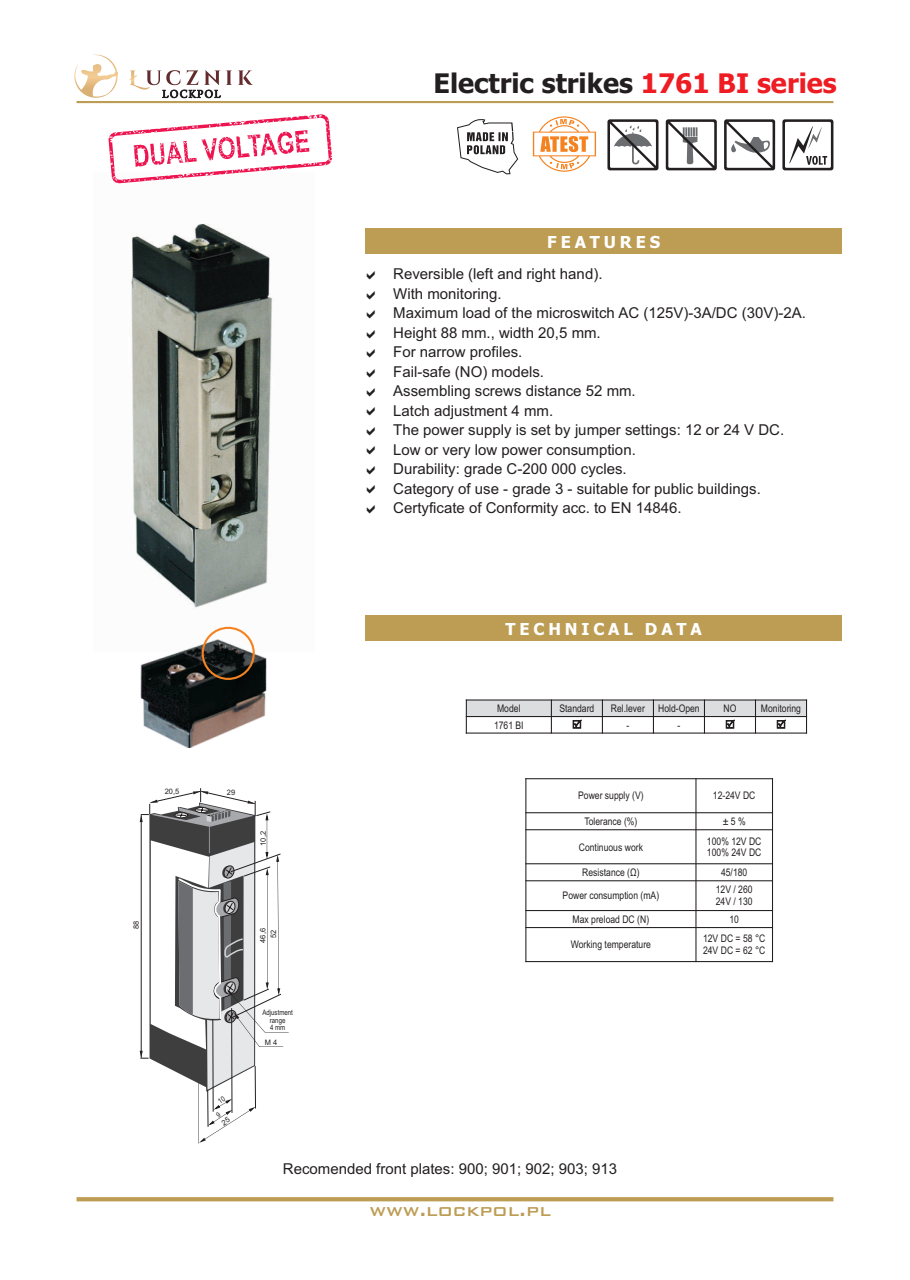
<style>
.page{position:relative;width:910px;height:1280px;background:#fff}
.page>*{position:absolute;margin:0;border:0;box-sizing:border-box;transform-origin:0 0}
.t1{font:700 27px "Tahoma";color:#231f20}
.t2{font:500 21px "Bank Gothic BT";color:#bd9c54}
.t3{font:700 16.5px "Tahoma";letter-spacing:.235em;color:#fff}
.t4{font:15px/19.5px "Arial";color:#231f20}
.t5{font:10.5px/11.9px "Arial Narrow";color:#231f20}
.t6{font:7.5px "Arial";color:#231f20}
.t7{font:7.5px/7.6px "Arial Narrow";color:#231f20;text-align:center}
.s1{color:#ee1d23}
</style>
<div class="page">
<img style="left:118px;top:183px;width:155px;height:457px">
<img style="left:140px;top:640px;width:127px;height:107px">
<div style="left:202px;top:627px;width:53px;height:53px;border:2px solid #f58220;border-radius:50%"></div>
<div style="left:466px;top:700px;width:85px;height:16px;background:#dcdddf"></div>
<div style="left:551px;top:700px;width:51px;height:16px;background:#dcdddf"></div>
<div style="left:602px;top:700px;width:51px;height:16px;background:#dcdddf"></div>
<div style="left:653px;top:700px;width:51px;height:16px;background:#dcdddf"></div>
<div style="left:704px;top:700px;width:51px;height:16px;background:#dcdddf"></div>
<div style="left:755px;top:700px;width:51px;height:16px;background:#dcdddf"></div>
<hr style="left:466px;top:699px;width:1px;height:35px;background:#231f20">
<hr style="left:551px;top:699px;width:1px;height:35px;background:#231f20">
<hr style="left:602px;top:699px;width:1px;height:35px;background:#231f20">
<hr style="left:653px;top:699px;width:1px;height:35px;background:#231f20">
<hr style="left:704px;top:699px;width:1px;height:35px;background:#231f20">
<hr style="left:755px;top:699px;width:1px;height:35px;background:#231f20">
<hr style="left:806px;top:699px;width:1px;height:35px;background:#231f20">
<hr style="left:466px;top:732px;width:341px;height:2px;background:#231f20">
<hr style="left:466px;top:716px;width:341px;height:1px;background:#231f20">
<hr style="left:466px;top:699px;width:341px;height:1px;background:#231f20">
<hr style="left:525px;top:778px;width:1px;height:184px;background:#231f20">
<hr style="left:695px;top:778px;width:1px;height:184px;background:#231f20">
<hr style="left:772px;top:778px;width:1px;height:184px;background:#231f20">
<hr style="left:525px;top:961px;width:248px;height:1px;background:#231f20">
<hr style="left:525px;top:927px;width:248px;height:1px;background:#231f20">
<hr style="left:525px;top:910px;width:248px;height:1px;background:#231f20">
<hr style="left:525px;top:880px;width:248px;height:1px;background:#231f20">
<hr style="left:525px;top:863px;width:248px;height:1px;background:#231f20">
<hr style="left:525px;top:829px;width:248px;height:1px;background:#231f20">
<hr style="left:525px;top:812px;width:248px;height:1px;background:#231f20">
<hr style="left:525px;top:778px;width:248px;height:1px;background:#231f20">
<svg style="left:129px;top:70px;width:124px;height:28px"></svg>
<svg style="left:74px;top:54px;width:44px;height:44px"></svg>
<hr style="left:77px;top:101px;width:756px;height:2px;background:#bd9c54">
<svg style="left:77px;top:1197px;width:756px;height:4px;background:#bf9f59"></svg>
<div style="left:366px;top:616px;width:476px;height:25px;background:#bd9c54"></div>
<div style="left:366px;top:229px;width:476px;height:25px;background:#bd9c54"></div>
<svg style="left:666px;top:119px;width:51px;height:51px"></svg>
<svg style="left:724px;top:119px;width:51px;height:51px"></svg>
<svg style="left:782px;top:119px;width:51px;height:51px"></svg>
<svg style="left:607px;top:119px;width:51px;height:51px"></svg>
<svg style="left:533px;top:116px;width:63px;height:56px"></svg>
<img style="left:109px;top:114px;width:223px;height:69px">
<svg style="left:457px;top:119px;width:61px;height:55px"></svg>
<svg style="left:139px;top:788px;width:150px;height:355px"></svg>
<h1 class="t1" style="left:433px;top:73px;width:405px">Electric strikes <span class="s1">1761 BI series</span></h1>
<p class="t6" style="left:165px;top:789px;width:16px">20,5</p>
<p class="t6" style="left:133px;top:929px;width:10px;rotate:-90deg">88</p>
<p class="t6" style="left:227px;top:790px;width:10px">29</p>
<p class="t6" style="left:260px;top:846px;width:16px;rotate:-90deg">10,2</p>
<p class="t6" style="left:260px;top:943px;width:16px;rotate:-90deg">46,6</p>
<p class="t7" style="left:262px;top:1009px;width:32px">Adjustment range<br>4 mm</p>
<p class="t6" style="left:265px;top:1040px;width:14px">M 4</p>
<p class="t3" style="left:547px;top:235px;width:114px">FEATURES</p>
<p class="t4" style="left:393px;top:266px;width:414px">Reversible (left and right hand).<br>With monitoring.<br>Maximum load of the microswitch AC (125V)-3A/DC (30V)-2A.<br>Height 88 mm., width 20,5 mm.<br>For narrow profiles.<br>Fail-safe (NO) models.<br>Assembling screws distance 52 mm.<br>Latch adjustment 4 mm.<br>The power supply is set by jumper settings: 12 or 24 V DC.<br>Low or very low power consumption.<br>Durability: grade C-200 000 cycles.<br>Category of use - grade 3 - suitable for public buildings.<br>Certyficate of Conformity acc. to EN 14846.</p>
<p class="t3" style="left:506px;top:622px;width:198px">TECHNICAL DATA</p>
<p class="t5" style="left:497px;top:703px;width:25px">Model</p>
<p class="t5" style="left:559px;top:703px;width:36px">Standard</p>
<p class="t5" style="left:611px;top:703px;width:35px">Rel.lever</p>
<p class="t5" style="left:658px;top:703px;width:43px">Hold-Open</p>
<p class="t5" style="left:723px;top:703px;width:14px">NO</p>
<p class="t5" style="left:761px;top:703px;width:42px">Monitoring</p>
<p class="t5" style="left:494px;top:720px;width:31px">1761 BI</p>
<p class="t5" style="left:626px;top:720px;width:4px">-</p>
<p class="t5" style="left:677px;top:720px;width:4px">-</p>
<p class="t5" style="left:578px;top:791px;width:67px">Power supply (V)</p>
<p class="t5" style="left:713px;top:791px;width:44px">12-24V DC</p>
<p class="t5" style="left:584px;top:816px;width:55px">Tolerance (%)</p>
<p class="t5" style="left:723px;top:816px;width:24px">± 5 %</p>
<p class="t5" style="left:579px;top:842px;width:66px">Continuous work</p>
<p class="t5" style="left:707px;top:836px;width:56px">100% 12V DC<br>100% 24V DC</p>
<p class="t5" style="left:582px;top:867px;width:59px">Resistance (Ω)</p>
<p class="t5" style="left:721px;top:867px;width:28px">45/180</p>
<p class="t5" style="left:563px;top:891px;width:98px">Power consumption (mA)</p>
<p class="t5" style="left:716px;top:885px;width:38px">12V / 260<br>24V / 130</p>
<p class="t5" style="left:573px;top:914px;width:78px">Max preload DC (N)</p>
<p class="t5" style="left:729px;top:914px;width:11px">10</p>
<p class="t5" style="left:571px;top:940px;width:82px">Working temperature</p>
<p class="t5" style="left:703px;top:934px;width:64px">12V DC = 58 °C<br>24V DC = 62 °C</p>
<p class="t4" style="left:283px;top:1160px;width:336px">Recomended front plates: 900; 901; 902; 903; 913</p>
<h2 class="t2" style="left:370px;top:1200px;width:183px">www.lockpol.pl</h2>
</div>
